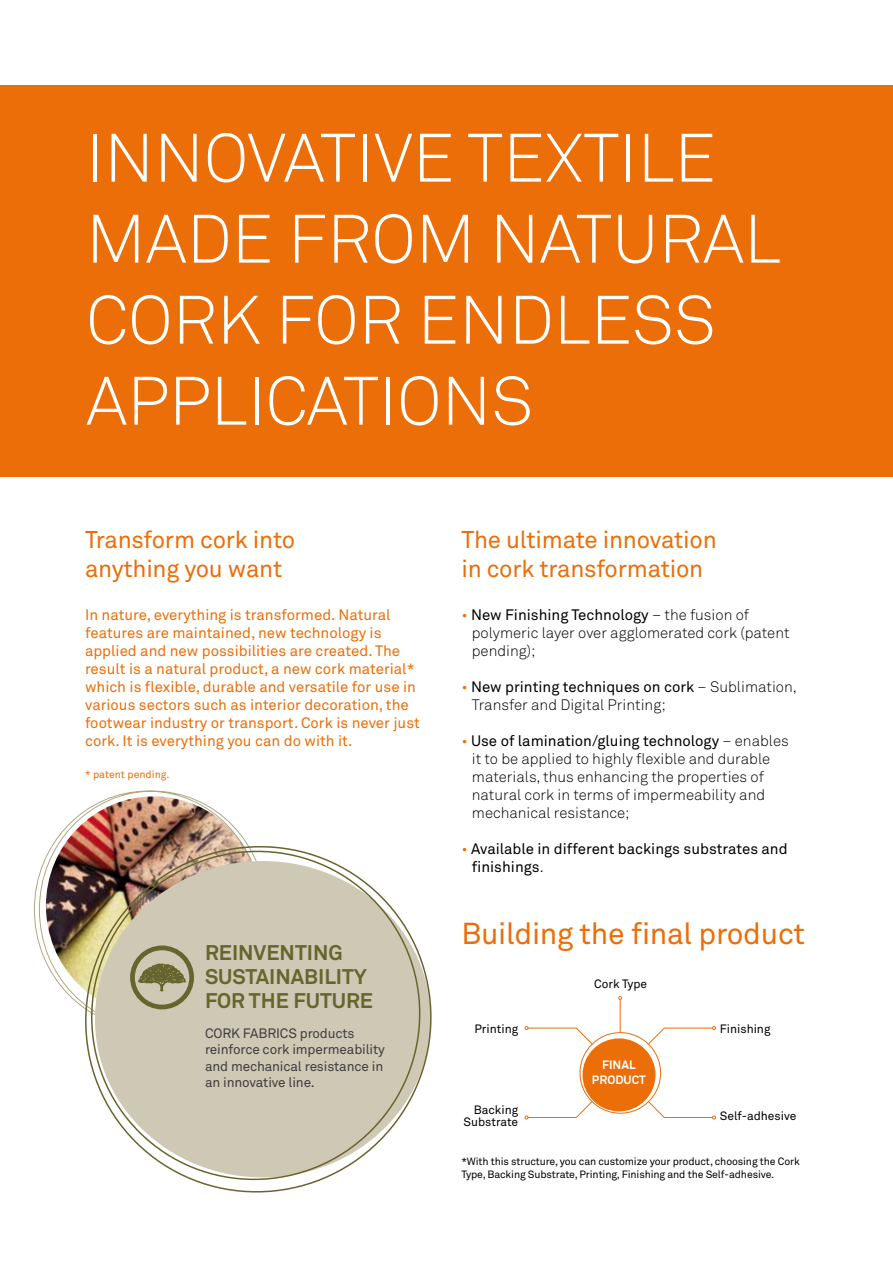
<style>
.page{position:relative;width:893px;height:1263px;background:#fff}
.page>*{position:absolute;margin:0;border:0;box-sizing:border-box;transform-origin:0 0}
.t1{font:300 67.5px/81px "Akkurat";color:#fff}
.t2{font:30px "Akkurat";letter-spacing:-.01em;color:#eb6e08}
.t3{font:24px/28.8px "Akkurat";letter-spacing:-.01em;color:#eb6e08}
.t4{font:700 21px/24px "Akkurat";color:#68642d}
.t5{font:300 15px/18px "Akkurat";color:#000}
.t6{font:15px/18px "Akkurat";color:#eb6e08}
.t7{font:15px/18px "Akkurat";color:#000}
.t8{font:13.5px/16.5px "Akkurat";letter-spacing:-.01em;color:#3e3d40}
.t9{font:12px/12px "Akkurat";color:#000;text-align:right}
.t10{font:700 12px/14.4px "Akkurat";color:#fff;text-align:center}
.t11{font:10.5px/13.5px "Akkurat";letter-spacing:-.01em;color:#000}
.t12{font:10.5px "Akkurat";color:#eb6e08}
.s1{color:#eb6e08}
.s2{font-weight:400}
.s3{font-weight:300;color:#eb6e08}
.s4{font-weight:300}
</style>
<div class="page">
<div style="left:0;top:85px;width:893px;height:391px;background:#eb6e08"></div>
<img style="left:34px;top:790px;width:201px;height:206px">
<svg style="left:69px;top:827px;width:363px;height:366px"></svg>
<svg style="left:130px;top:945px;width:64px;height:64px;background:#a6a180"></svg>
<div style="left:582px;top:1038px;width:73px;height:73px;background:#eb6e08;border-radius:50%"></div>
<div style="left:580px;top:1032px;width:81px;height:81px;border:1px solid #eb6e08;border-radius:50%"></div>
<svg style="left:525px;top:1100px;width:68px;height:19px"></svg>
<svg style="left:647px;top:1026px;width:69px;height:19px"></svg>
<hr style="left:620px;top:999px;width:1px;height:33px;background:#eb6e08">
<svg style="left:618px;top:996px;width:4px;height:4px"></svg>
<svg style="left:647px;top:1100px;width:69px;height:19px"></svg>
<svg style="left:525px;top:1026px;width:68px;height:19px"></svg>
<h1 class="t1" style="left:86px;top:116px;width:631px">INNOVATIVE TEXTILE<br>MADE from</h1>
<h1 class="t1" style="left:86px;top:197px;width:696px;text-indent:404px">NATURAL<br>CORK FOR ENDLESS<br>APPLICATIONS</h1>
<h3 class="t3" style="left:85px;top:525px;width:212px">Transform cork into anything you want</h3>
<h3 class="t3" style="left:461px;top:525px;width:257px">The ultimate innovation in cork transformation</h3>
<p class="t6" style="left:85px;top:605px;width:336px">In nature, everything is transformed. Natural features are maintained, new technology is applied and new possibilities are created. The result is a natural product, a new cork material* which is flexible, durable and versatile for use in various sectors such as interior decoration, the footwear industry or transport. Cork is never just cork. It is everything you can do with it.</p>
<p class="t5" style="left:472px;top:605px;width:319px;text-indent:-10px"><span class="s1">•</span> <span class="s2">New Finishing Technology</span> – the fusion of polymeric layer over agglomerated cork (patent pending);</p>
<p class="t5" style="left:472px;top:677px;width:326px;text-indent:-10px"><span class="s1">•</span> <span class="s2">New printing techniques on cork</span> – Sublimation,<br>Transfer and Digital Printing;</p>
<p class="t5" style="left:472px;top:731px;width:318px;text-indent:-10px"><span class="s1">•</span> <span class="s2">Use of lamination/gluing technology</span> – enables it to be applied to highly flexible and durable materials, thus enhancing the properties of natural cork in terms of impermeability and mechanical resistance;</p>
<p class="t7" style="left:472px;top:839px;width:317px;text-indent:-10px"><span class="s3">•</span> Available in different backings substrates and finishings<span class="s4">.</span></p>
<p class="t12" style="left:85px;top:768px;width:86px">* patent pending.</p>
<h3 class="t4" style="left:205px;top:940px;width:170px">REINVENTING<br>SUSTAINABILITY<br>FOR THE FUTURE</h3>
<p class="t8" style="left:205px;top:1025px;width:181px">CORK FABRICS products reinforce cork impermeability and mechanical resistance in an innovative line.</p>
<h2 class="t2" style="left:461px;top:914px;width:345px">Building the final product</h2>
<p class="t9" style="left:474px;top:1022px;width:45px">Printing</p>
<p class="t9" style="left:594px;top:977px;width:55px">Cork Type</p>
<p class="t10" style="left:592px;top:1057px;width:55px">FINAL<br>PRODUCT</p>
<p class="t9" style="left:720px;top:1022px;width:52px">Finishing</p>
<p class="t9" style="left:463px;top:1104px;width:56px">Backing<br>Substrate</p>
<p class="t9" style="left:720px;top:1110px;width:78px">Self-adhesive</p>
<p class="t11" style="left:461px;top:1154px;width:340px">*With this structure, you can customize your product, choosing the Cork<br>Type, Backing Substrate, Printing, Finishing and the Self-adhesive.</p>
</div>
